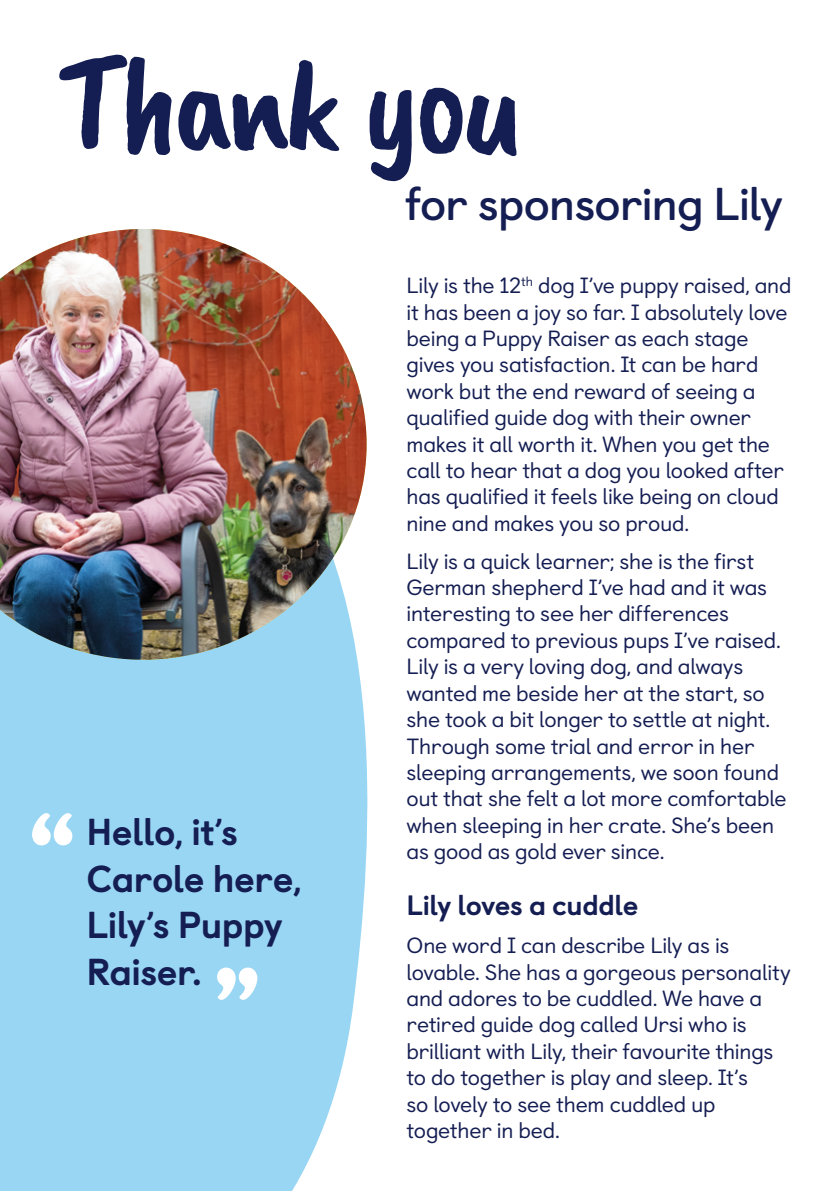
<style>
.page{position:relative;width:840px;height:1191px;background:#fff}
.page>*{position:absolute;margin:0;border:0;box-sizing:border-box;transform-origin:0 0}
.h2_caveat_large{font:140px "Caveat Brush";letter-spacing:-.045em;color:#151e53}
.h2_caveat_large-2{font:700 46px "Castledown";letter-spacing:-.02em;color:#151e53}
.p_quote{font:800 37.4px/46.8px "Castledown";letter-spacing:-.015em;color:#151e53}
.h2_main{font:800 28px "Castledown";letter-spacing:-.02em;color:#151e53}
.p_main{font:22px/26.4px "Castledown";letter-spacing:-.01em;color:#151e53}
</style>
<div class="page">
<div style="left:0;top:659px;width:368px;height:532px;background:#99d6f4"></div>
<img style="left:0;top:229px;width:366px;height:430px">
<svg style="left:32px;top:813px;width:40px;height:32px"></svg>
<svg style="left:217px;top:967px;width:40px;height:32px"></svg>
<hr style="left:839px;top:0;width:1px;height:1191px;background:#dce171">
<h2 class="h2_caveat_large" style="left:57px;top:24px;width:468px">Thank you</h2>
<h2 class="h2_caveat_large-2" style="left:405px;top:167px;width:379px">for sponsoring Lily</h2>
<p class="p_quote" style="left:86px;top:805px;width:217px">Hello, it’s<br>Carole here,<br>Lily’s Puppy<br>Raiser.</p>
<p class="p_main" style="left:406px;top:270px;width:386px">Lily is the 12<sup>th</sup> dog I’ve puppy raised, and it has been a joy so far. I absolutely love being a Puppy Raiser as each stage gives you satisfaction. It can be hard work but the end reward of seeing a qualified guide dog with their owner makes it all worth it. When you get the call to hear that a dog you looked after has qualified it feels like being on cloud nine and makes you so proud.</p>
<p class="p_main" style="left:406px;top:546px;width:381px">Lily is a quick learner; she is the first German shepherd I’ve had and it was interesting to see her differences compared to previous pups I’ve raised.<br>Lily is a very loving dog, and always wanted me beside her at the start, so she took a bit longer to settle at night.<br>Through some trial and error in her sleeping arrangements, we soon found out that she felt a lot more comfortable when sleeping in her crate. She’s been as good as gold ever since.</p>
<h2 class="h2_main" style="left:406px;top:882px;width:233px">Lily loves a cuddle</h2>
<p class="p_main" style="left:406px;top:930px;width:386px">One word I can describe Lily as is lovable. She has a gorgeous personality and adores to be cuddled. We have a retired guide dog called Ursi who is brilliant with Lily, their favourite things to do together is play and sleep. It’s<br>so lovely to see them cuddled up together in bed.</p>
</div>
